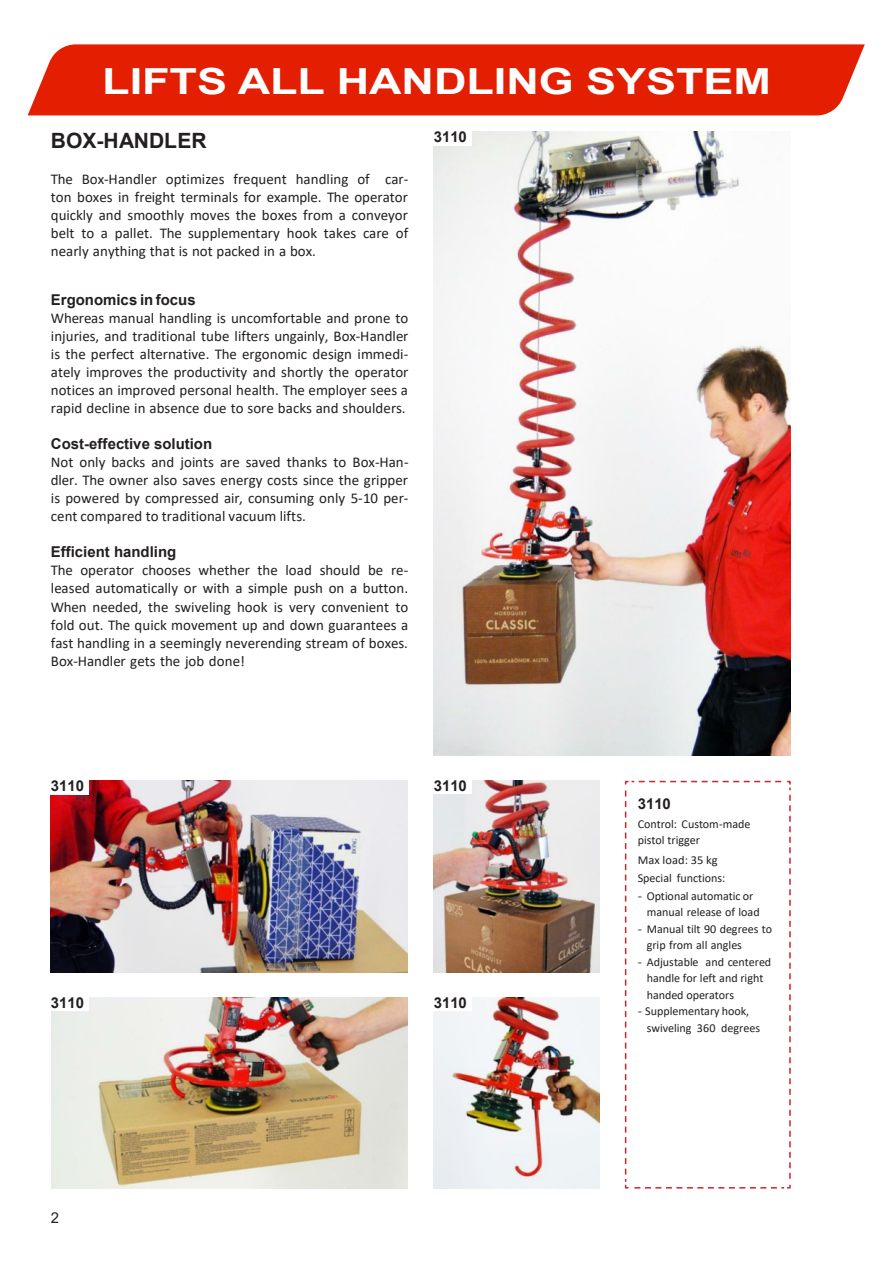
<style>
.page{position:relative;width:893px;height:1263px;background:#fff}
.page>*{position:absolute;margin:0;border:0;box-sizing:border-box;transform-origin:0 0}
.t1{font:700 36px "Arial";color:#fff;scale:1.25 1}
.t2{font:700 21px "Arial";color:#231f20}
.t3{font:15px/18px "Calibri";color:#231f20;text-align:justify}
.t4{font:700 15px "Arial";color:#231f20}
.t5{font:15px "Arial";color:#231f20}
.t6{font:12px/16.5px "Calibri";color:#231f20;scale:1.15 1}
.t7{font:12px/16.5px "Calibri";color:#231f20}
</style>
<div class="page">
<img style="left:434px;top:781px;width:165px;height:191px">
<div style="left:434px;top:778px;width:38px;height:16px;background:#fff"></div>
<img style="left:52px;top:997px;width:355px;height:191px">
<div style="left:51px;top:995px;width:38px;height:16px;background:#fff"></div>
<img style="left:434px;top:997px;width:165px;height:191px">
<div style="left:434px;top:995px;width:38px;height:16px;background:#fff"></div>
<img style="left:51px;top:781px;width:357px;height:191px">
<div style="left:51px;top:778px;width:38px;height:16px;background:#fff"></div>
<img style="left:434px;top:131px;width:357px;height:624px">
<div style="left:434px;top:129px;width:38px;height:16px;background:#fff"></div>
<svg style="left:624px;top:780px;width:167px;height:409px"></svg>
<div style="left:28px;top:44px;width:837px;height:72px;background:#e41e00"></div>
<h1 class="t1" style="left:102px;top:67px;width:537px">LIFTS ALL HANDLING SYSTEM</h1>
<h2 class="t2" style="left:51px;top:133px;width:157px">BOX-HANDLER</h2>
<p class="t3" style="left:51px;top:171px;width:359px">The Box-Handler optimizes frequent handling of car&shy;ton boxes in freight terminals for example. The operator quickly and smoothly moves the boxes from a conveyor belt to a pallet. The supplementary hook takes care of nearly anything that is not packed in a box.</p>
<p class="t4" style="left:51px;top:294px;width:146px">Ergonomics in focus</p>
<p class="t3" style="left:51px;top:310px;width:359px">Whereas manual handling is uncomfortable and prone to injuries, and traditional tube lifters ungainly, Box-Handler is the perfect alternative. The ergonomic design immedi&shy;ately improves the productivity and shortly the operator notices an improved personal health. The employer sees a rapid decline in absence due to sore backs and shoulders.</p>
<p class="t4" style="left:51px;top:438px;width:163px">Cost-effective solution</p>
<p class="t3" style="left:51px;top:454px;width:359px">Not only backs and joints are saved thanks to Box-Han&shy;dler. The owner also saves energy costs since the gripper is powered by compressed air, consuming only 5-10 per&shy;cent compared to traditional vacuum lifts.</p>
<p class="t4" style="left:51px;top:546px;width:127px">Efficient handling</p>
<p class="t3" style="left:51px;top:562px;width:359px">The operator chooses whether the load should be re&shy;leased automatically or with a simple push on a button.<br>When needed, the swiveling hook is very convenient to fold out. The quick movement up and down guarantees a fast handling in a seemingly neverending stream of boxes.<br>Box-Handler gets the job done!</p>
<p class="t4" style="left:434px;top:132px;width:35px">3110</p>
<p class="t4" style="left:51px;top:780px;width:35px">3110</p>
<p class="t4" style="left:434px;top:780px;width:35px">3110</p>
<p class="t4" style="left:51px;top:997px;width:35px">3110</p>
<p class="t4" style="left:434px;top:997px;width:35px">3110</p>
<p class="t4" style="left:638px;top:798px;width:35px">3110</p>
<p class="t7" style="left:638px;top:816px;width:114px">Control: Custom-made pistol trigger</p>
<p class="t7" style="left:638px;top:852px;width:89px;line-height:18px">Max load: 35 kg<br>Special functions:</p>
<p class="t6" style="left:647px;top:888px;width:100px;text-indent:-9px">- Optional automatic or manual release of load</p>
<p class="t6" style="left:647px;top:921px;width:111px;text-indent:-9px">- Manual tilt 90 degrees to grip from all angles</p>
<p class="t6" style="left:647px;top:954px;width:110px;text-indent:-9px">- Adjustable and centered handle for left and right handed operators</p>
<p class="t6" style="left:647px;top:1004px;width:100px;text-indent:-9px">- Supplementary hook, swiveling 360 degrees</p>
<p class="t5" style="left:51px;top:1212px;width:10px">2</p>
</div>
